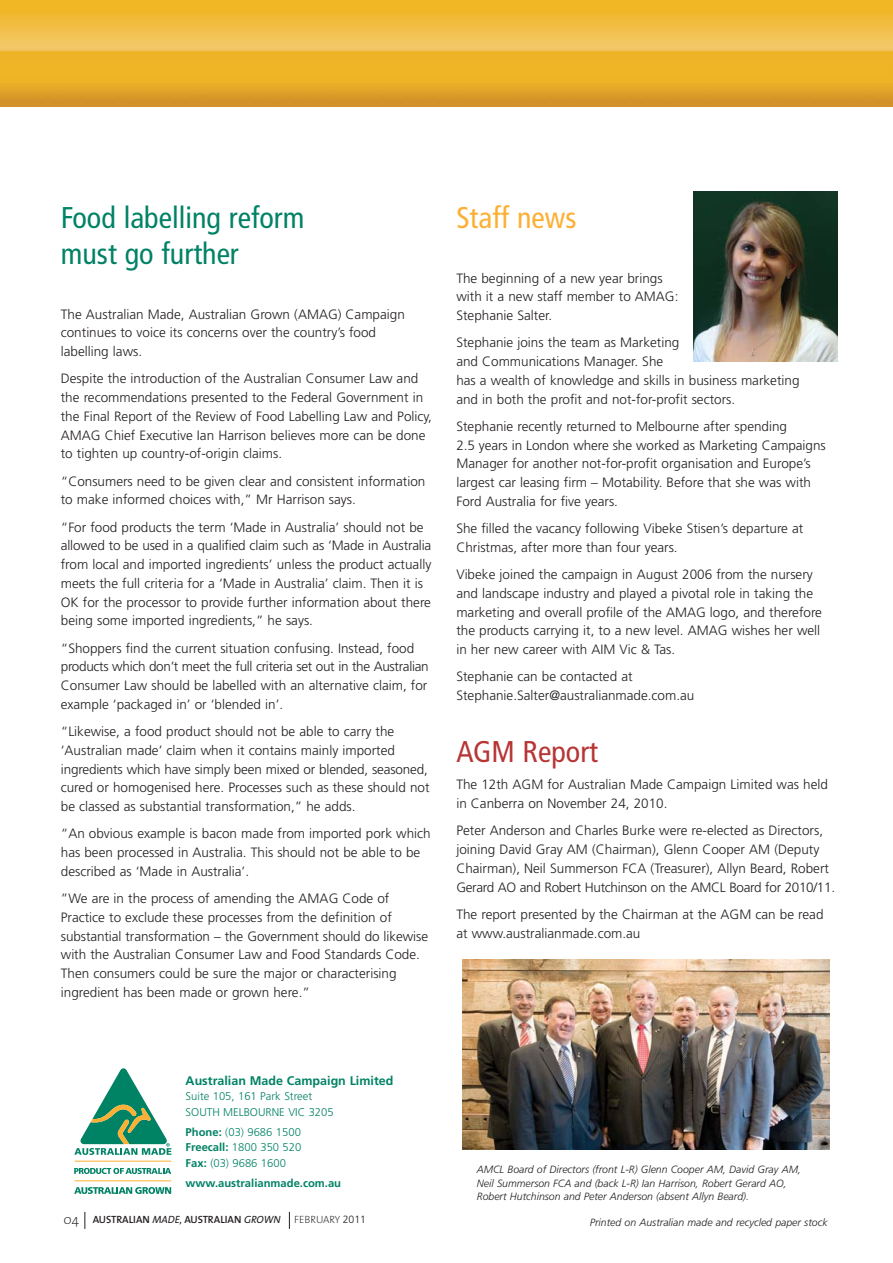
<style>
.page{position:relative;width:893px;height:1263px;background:#fff}
.page>*{position:absolute;margin:0;border:0;box-sizing:border-box;transform-origin:0 0}
.t1{font:condensed 30px/36px "Frutiger";color:#008265}
.t2{font:condensed 30px "Frutiger";color:#fcb033}
.t3{font:condensed 30px "Frutiger";color:#b73535}
.t4{font:300 13.5px/18.8px "Frutiger";color:#231f20}
.t5{font:700 12.45px "Frutiger";color:#008265}
.t6{font:300 11.25px/15.6px "Frutiger";color:#008265}
.t7{font:700 11.25px "Frutiger";color:#008265}
.t8{font:italic 300 10.5px/13.5px "Frutiger";color:#231f20}
.t9{font:600 10.5px "The Sans";color:#231f20}
.t10{font:200 10.5px "The Sans";color:#231f20}
.s1{font-weight:700}
.s2{font-weight:200;font-size:13.5px}
.s3{font-weight:400;font-style:italic}
.s4{font-family:"Frutiger";font-weight:300}
</style>
<div class="page">
<img style="left:0;top:0;width:892px;height:106px">
<svg style="left:74px;top:1187px;width:97px;height:7px"></svg>
<svg style="left:74px;top:1068px;width:97px;height:87px"></svg>
<svg style="left:74px;top:1168px;width:97px;height:6px"></svg>
<hr style="left:75px;top:1161px;width:96px;height:1px;background:#fcb033">
<hr style="left:75px;top:1181px;width:96px;height:1px;background:#fcb033">
<svg style="left:85px;top:1212px;width:1px;height:17px"></svg>
<svg style="left:289px;top:1212px;width:1px;height:17px"></svg>
<img style="left:693px;top:192px;width:144px;height:170px">
<img style="left:462px;top:959px;width:367px;height:190px">
<h1 class="t1" style="left:61px;top:202px;width:245px">Food labelling reform must go further</h1>
<p class="t4" style="left:61px;top:306px;width:346px">The Australian Made, Australian Grown (AMAG) Campaign continues to voice its concerns over the country’s food labelling laws.</p>
<p class="t4" style="left:61px;top:370px;width:373px">Despite the introduction of the Australian Consumer Law and the recommendations presented to the Federal Government in the Final Report of the Review of Food Labelling Law and Policy, AMAG Chief Executive Ian Harrison believes more can be done to tighten up country-of-origin claims.</p>
<p class="t4" style="left:61px;top:473px;width:366px">“Consumers need to be given clear and consistent information to make informed choices with,” Mr Harrison says.</p>
<p class="t4" style="left:61px;top:519px;width:372px">“For food products the term ‘Made in Australia’ should not be allowed to be used in a qualified claim such as ‘Made in Australia from local and imported ingredients’ unless the product actually meets the full criteria for a ‘Made in Australia’ claim. Then it is OK for the processor to provide further information about there being some imported ingredients,” he says.</p>
<p class="t4" style="left:61px;top:640px;width:369px">“Shoppers find the current situation confusing. Instead, food products which don’t meet the full criteria set out in the Australian Consumer Law should be labelled with an alternative claim, for example ‘packaged in’ or ‘blended in’.</p>
<p class="t4" style="left:61px;top:723px;width:370px">“Likewise, a food product should not be able to carry the ‘Australian made’ claim when it contains mainly imported ingredients which have simply been mixed or blended, seasoned, cured or homogenised here. Processes such as these should not be classed as substantial transformation,” he adds.</p>
<p class="t4" style="left:61px;top:825px;width:371px">“An obvious example is bacon made from imported pork which has been processed in Australia. This should not be able to be described as ‘Made in Australia’.</p>
<p class="t4" style="left:61px;top:890px;width:369px">”We are in the process of amending the AMAG Code of Practice to exclude these processes from the definition of substantial transformation – the Government should do likewise with the Australian Consumer Law and Food Standards Code.<br>Then consumers could be sure the major or characterising ingredient has been made or grown here.”</p>
<h1 class="t2" style="left:456px;top:206px;width:122px">Staff news</h1>
<p class="t4" style="left:456px;top:270px;width:224px">The beginning of a new year brings with it a new staff member to AMAG:<br>Stephanie Salter.</p>
<p class="t4" style="left:456px;top:334px;width:345px">Stephanie joins the team as Marketing<br>and Communications Manager. She<br>has a wealth of knowledge and skills in business marketing and in both the profit and not-for-profit sectors.</p>
<p class="t4" style="left:456px;top:418px;width:371px">Stephanie recently returned to Melbourne after spending<br>2.5 years in London where she worked as Marketing Campaigns Manager for another not-for-profit organisation and Europe’s largest car leasing firm – Motability. Before that she was with Ford Australia for five years.</p>
<p class="t4" style="left:456px;top:520px;width:349px">She filled the vacancy following Vibeke Stisen’s departure at<br>Christmas, after more than four years.</p>
<p class="t4" style="left:456px;top:566px;width:367px">Vibeke joined the campaign in August 2006 from the nursery and landscape industry and played a pivotal role in taking the marketing and overall profile of the AMAG logo, and therefore the products carrying it, to a new level. AMAG wishes her well in her new career with AIM Vic &amp; Tas.</p>
<p class="t4" style="left:456px;top:668px;width:240px">Stephanie can be contacted at<br>Stephanie.Salter@australianmade.com.au</p>
<h1 class="t3" style="left:456px;top:740px;width:143px">AGM Report</h1>
<p class="t4" style="left:456px;top:776px;width:373px">The 12th AGM for Australian Made Campaign Limited was held in Canberra on November 24, 2010.</p>
<p class="t4" style="left:456px;top:822px;width:380px">Peter Anderson and Charles Burke were re-elected as Directors, joining David Gray AM (Chairman), Glenn Cooper AM (Deputy Chairman), Neil Summerson FCA (Treasurer), Allyn Beard, Robert Gerard AO and Robert Hutchinson on the AMCL Board for 2010/11.</p>
<p class="t4" style="left:456px;top:906px;width:369px">The report presented by the Chairman at the AGM can be read at www.australianmade.com.au</p>
<p class="t5" style="left:186px;top:1075px;width:209px">Australian Made Campaign Limited</p>
<p class="t6" style="left:186px;top:1089px;width:149px">Suite 105, 161 Park Street<br>SOUTH MELBOURNE VIC 3205</p>
<p class="t6" style="left:186px;top:1125px;width:117px;text-align:justify"><span class="s1">Phone:</span> (03) 9686 1500<br><span class="s1">Freecall:</span> 1800 350 520<br><span class="s1">Fax:</span> (03) 9686 1600</p>
<p class="t7" style="left:186px;top:1178px;width:157px">www.australianmade.com.au</p>
<p class="t8" style="left:477px;top:1164px;width:326px">AMCL Board of Directors (front L-R) Glenn Cooper AM, David Gray AM,<br>Neil Summerson FCA and (back L-R) Ian Harrison, Robert Gerard AO,<br>Robert Hutchinson and Peter Anderson (absent Allyn Beard).</p>
<p class="t9" style="left:64px;top:1216px;width:219px"><span class="s2">04</span> AUSTRALIAN <span class="s3">MADE,</span> AUSTRALIAN <span class="s3">GROWN</span></p>
<p class="t10" style="left:294px;top:1216px;width:73px">FEBRUARY <span class="s4">2011</span></p>
<p class="t8" style="left:590px;top:1216px;width:239px">Printed on Australian made and recycled paper stock</p>
</div>
